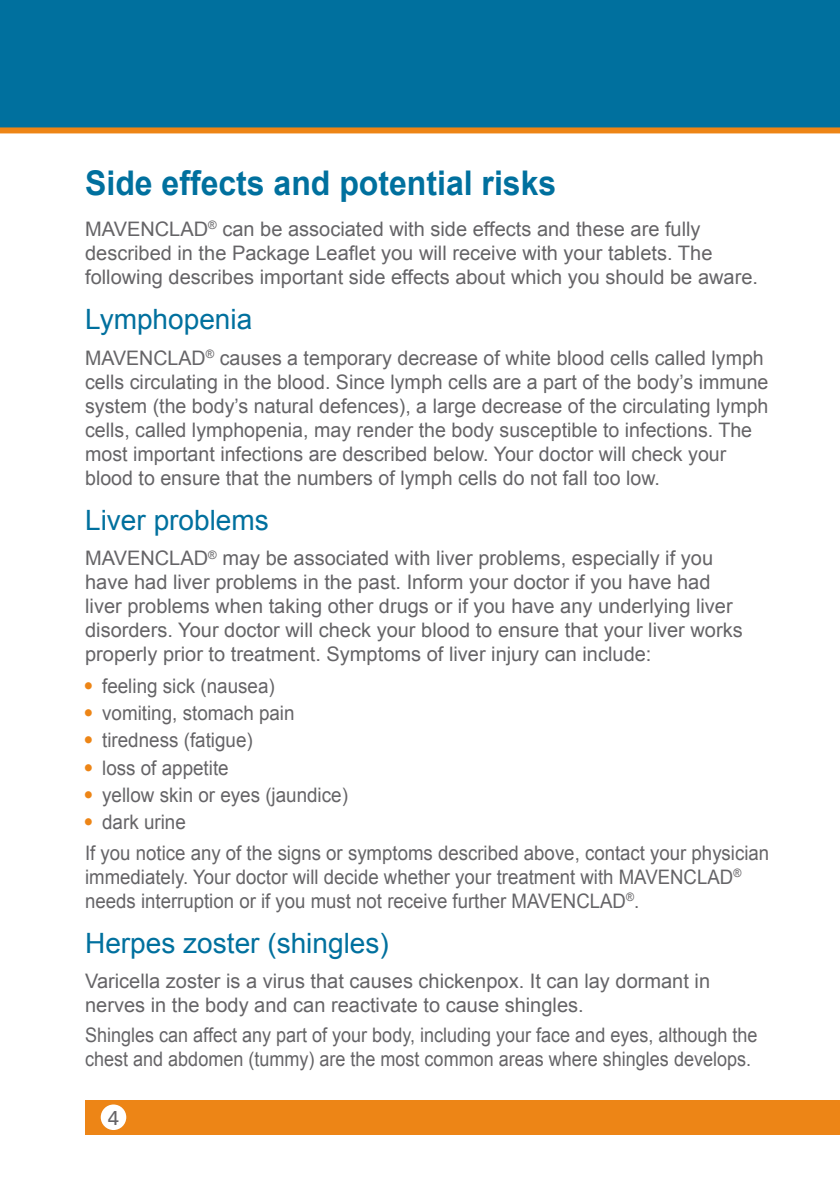
<style>
.page{position:relative;width:840px;height:1191px;background:#fff}
.page>*{position:absolute;margin:0;border:0;box-sizing:border-box;transform-origin:0 0}
.t1{font:700 34px "Arial";color:#00709e;scale:.94 1}
.t2{font:28px "Arial";color:#00709e}
.t3{font:20px/24px "Arial";color:#656467}
.t4{font:20px/30.8px "Arial";color:#656467;scale:.94 1}
.t5{font:20px/24px "Arial";color:#656467;scale:.9 1}
.t6{font:20px/24px "Arial";color:#656467;scale:.93 1}
.t7{font:20px "Univers LT Std";color:#656467}
.s1{font-family:"Univers LT Std";color:#ed8516}
</style>
<div class="page">
<div style="left:0;top:0;width:839px;height:133px;background:#00709e"></div>
<div style="left:85px;top:1100px;width:754px;height:34px;background:#ed8516"></div>
<div style="left:101px;top:1104px;width:25px;height:26px;background:#fff;border-radius:50%"></div>
<h1 class="t1" style="left:85px;top:160px;width:502px">Side effects and potential risks</h1>
<p class="t3" style="left:85px;top:217px;width:670px">MAVENCLAD<sup>®</sup> can be associated with side effects and these are fully described in the Package Leaflet you will receive with your tablets. The following describes important side effects about which you should be aware.</p>
<h2 class="t2" style="left:85px;top:301px;width:169px">Lymphopenia</h2>
<p class="t3" style="left:85px;top:346px;width:684px">MAVENCLAD<sup>®</sup> causes a temporary decrease of white blood cells called lymph cells circulating in the blood. Since lymph cells are a part of the body’s immune system (the body’s natural defences), a large decrease of the circulating lymph cells, called lymphopenia, may render the body susceptible to infections. The most important infections are described below. Your doctor will check your blood to ensure that the numbers of lymph cells do not fall too low.</p>
<h2 class="t2" style="left:85px;top:502px;width:185px">Liver problems</h2>
<p class="t3" style="left:85px;top:546px;width:658px">MAVENCLAD<sup>®</sup> may be associated with liver problems, especially if you have had liver problems in the past. Inform your doctor if you have had liver problems when taking other drugs or if you have any underlying liver disorders. Your doctor will check your blood to ensure that your liver works properly prior to treatment. Symptoms of liver injury can include:</p>
<p class="t4" style="left:85px;top:671px;width:203px"><span class="s1">•</span> feeling sick (nausea)</p>
<p class="t4" style="left:85px;top:698px;width:224px"><span class="s1">•</span> vomiting, stomach pain</p>
<p class="t4" style="left:85px;top:725px;width:180px"><span class="s1">•</span> tiredness (fatigue)</p>
<p class="t4" style="left:85px;top:752px;width:154px"><span class="s1">•</span> loss of appetite</p>
<p class="t4" style="left:85px;top:779px;width:281px"><span class="s1">•</span> yellow skin or eyes (jaundice)</p>
<p class="t4" style="left:85px;top:806px;width:728px"><span class="s1">•</span> dark urine<br>If you notice any of the signs or symptoms described above, contact your physician</p>
<p class="t6" style="left:85px;top:865px;width:706px">immediately. Your doctor will decide whether your treatment with MAVENCLAD<sup>® </sup>needs interruption or if you must not receive further MAVENCLAD<sup>®</sup>.</p>
<h2 class="t2" style="left:85px;top:925px;width:305px">Herpes zoster (shingles)</h2>
<p class="t3" style="left:85px;top:969px;width:626px">Varicella zoster is a virus that causes chickenpox. It can lay dormant in nerves in the body and can reactivate to cause shingles.</p>
<p class="t5" style="left:85px;top:1023px;width:748px">Shingles can affect any part of your body, including your face and eyes, although the chest and abdomen (tummy) are the most common areas where shingles develops.</p>
<p class="t7" style="left:108px;top:1105px;width:13px">4</p>
</div>
